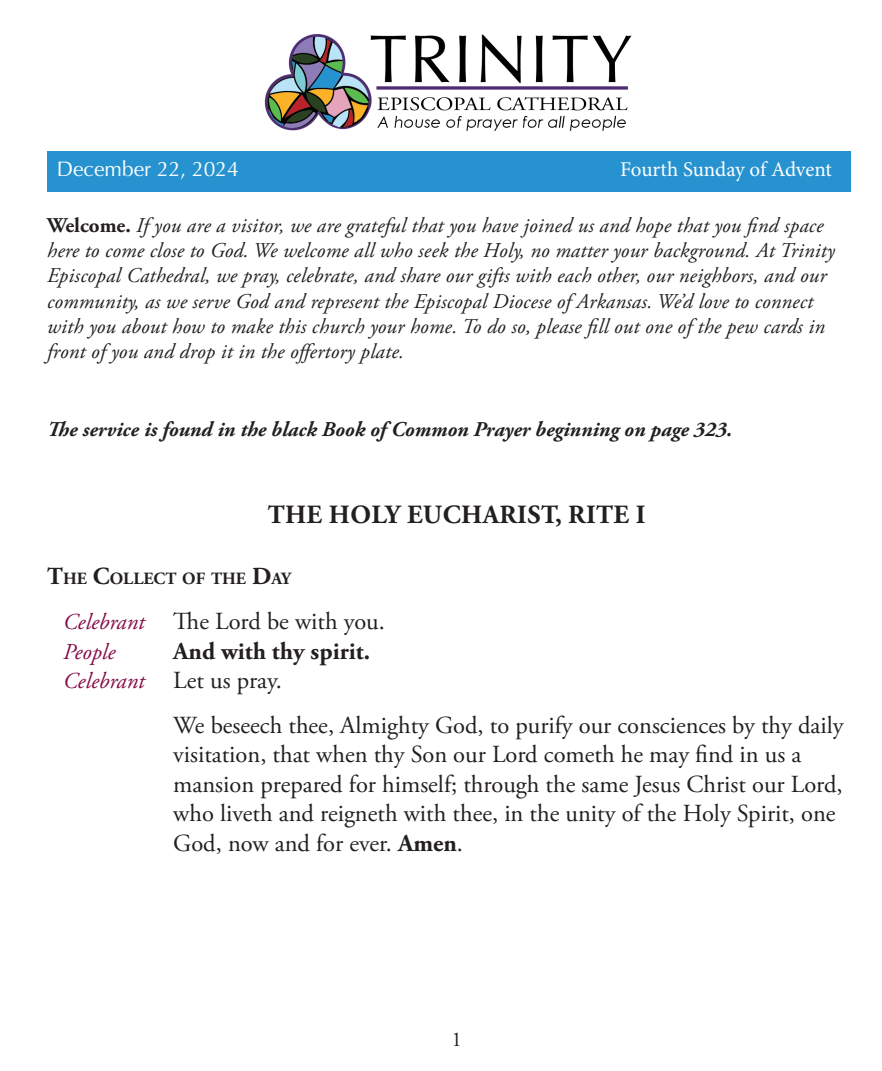
<style>
.page{position:relative;width:882px;height:1071px;background:#fff}
.page>*{position:absolute;margin:0;border:0;box-sizing:border-box;transform-origin:0 0}
.Heading_1{font:700 26.25px "Adobe Garamond Pro";letter-spacing:.015em;color:#231f20}
.Celebrant{font:24.5px/29.4px "Adobe Garamond Pro";color:#231f20}
.Celebrant_Paragraph{font:24.5px "Adobe Garamond Pro";color:#231f20}
.Celebrant-2{font:700 24.5px "Adobe Garamond Pro";color:#231f20}
.Celebrant-3{font:italic 22.75px "Adobe Garamond Pro";color:#840b47}
.Hymn{font:italic 21px/25.2px "Adobe Garamond Pro";letter-spacing:.01em;color:#231f20}
.Hymn-2{font:italic 700 21px "Adobe Garamond Pro";color:#231f20}
.t1{font:21px "Minion Pro";letter-spacing:-.005em;color:#fff}
.t2{font:21px "Optima";color:#fff}
.t3{font:21px "Adobe Garamond Pro";color:#231f20}
.Heading_2{font:700 17.15px "Adobe Garamond Pro";color:#231f20}
.s1{font-weight:700;font-style:normal}
.s2{font-size:24.5px}
.s3{font-style:italic;font-size:22.75px;color:#840b47}
.s4{font-weight:700}
</style>
<div class="page">
<div style="left:47px;top:151px;width:803px;height:41px;background:#2692d0"></div>
<img style="left:264px;top:34px;width:368px;height:97px">
<p class="t2" style="left:57px;top:157px;width:184px">December 22, 2024</p>
<p class="t1" style="left:620px;top:156px;width:213px">Fourth Sunday of Advent</p>
<p class="Hymn" style="left:47px;top:213px;width:789px"><span class="s1">Welcome.</span> If you are a visitor, we are grateful that you have joined us and hope that you find space here to come close to God. We welcome all who seek the Holy, no matter your background. At Trinity Episcopal Cathedral, we pray, celebrate, and share our gifts with each other, our neighbors, and our community, as we serve God and represent the Episcopal Diocese of Arkansas. We’d love to connect with you about how to make this church your home. To do so, please fill out one of the pew cards in front of you and drop it in the offertory plate.</p>
<p class="Hymn-2" style="left:47px;top:418px;width:686px">The service is found in the black Book of Common Prayer beginning on page 323.</p>
<p class="Heading_1" style="left:268px;top:499px;width:379px">THE HOLY EUCHARIST, RITE I</p>
<p class="Heading_2" style="left:47px;top:569px;width:245px"><span class="s2">T</span>HE <span class="s2">C</span>OLLECT OF THE <span class="s2">D</span>AY</p>
<p class="Celebrant" style="left:63px;top:608px;width:323px"><span class="s3">Celebrant</span> The Lord be with you.</p>
<p class="Celebrant-3" style="left:63px;top:638px;width:54px">People</p>
<p class="Celebrant-2" style="left:173px;top:636px;width:198px">And with thy spirit.</p>
<p class="Celebrant_Paragraph" style="left:63px;top:665px;width:220px"><span class="s3">Celebrant</span> Let us pray.</p>
<p class="Celebrant" style="left:173px;top:711px;width:672px">We beseech thee, Almighty God, to purify our consciences by thy daily visitation, that when thy Son our Lord cometh he may find in us a mansion prepared for himself; through the same Jesus Christ our Lord, who liveth and reigneth with thee, in the unity of the Holy Spirit, one God, now and for ever. <span class="s4">Amen</span>.</p>
<p class="t3" style="left:452px;top:1027px;width:12px">1</p>
</div>
